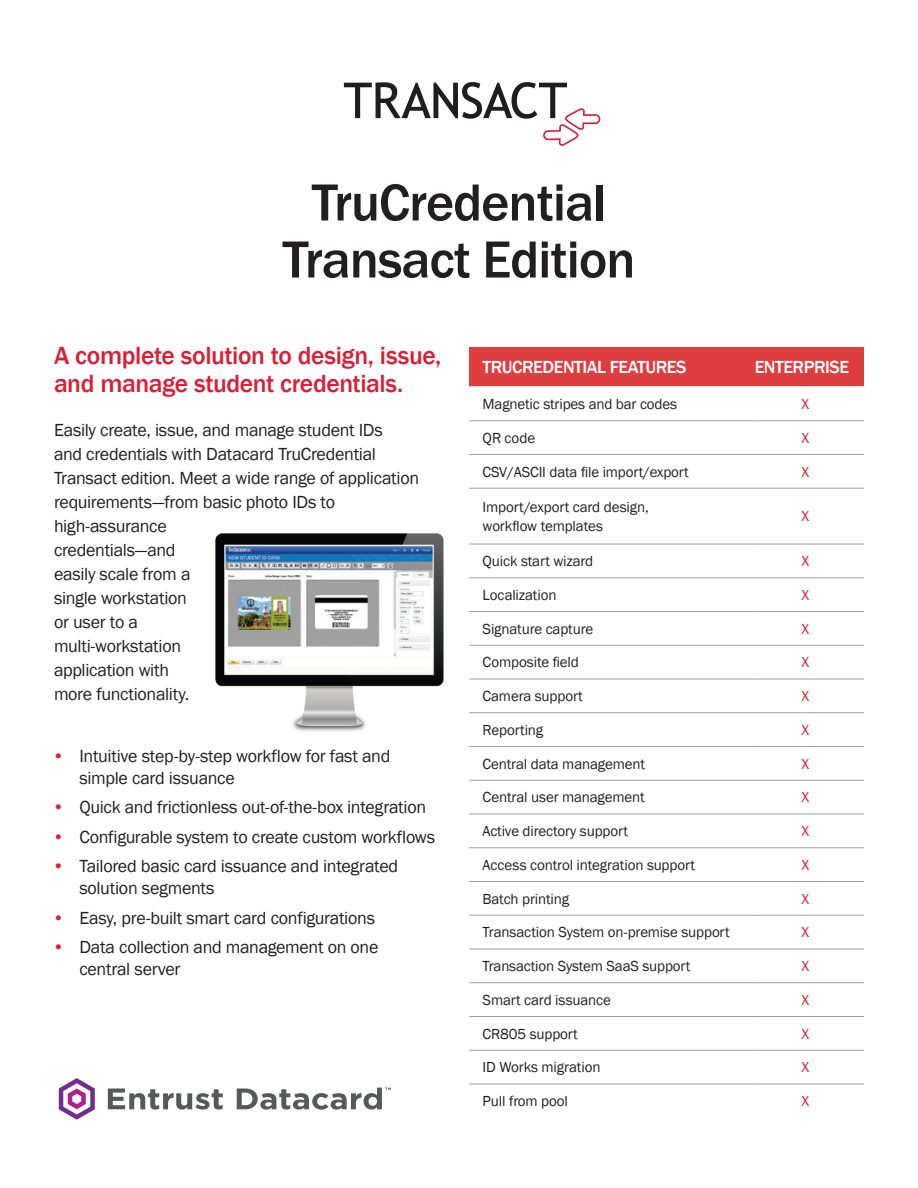
<style>
.page{position:relative;width:918px;height:1188px;background:#fff}
.page>*{position:absolute;margin:0;border:0;box-sizing:border-box;transform-origin:0 0}
.t1{font:500 54px/57px "Franklin Gothic";letter-spacing:-.02em;color:#231f20;text-align:center}
.t2{font:500 25.5px/28.5px "Franklin Gothic";letter-spacing:-.015em;color:#dc1d34}
.t3{font:18px/24px "Franklin Gothic";letter-spacing:-.02em;color:#231f20}
.t4{font:500 18px "Franklin Gothic";letter-spacing:-.025em;color:#fff}
.t5{font:15px/19.5px "Franklin Gothic";letter-spacing:-.01em;color:#231f20}
.t6{font:15px "Franklin Gothic";color:#dc1d34}
.s1{color:#de1d35}
</style>
<div class="page">
<svg style="left:344px;top:82px;width:256px;height:64px"></svg>
<img style="left:215px;top:533px;width:229px;height:199px">
<div style="left:469px;top:347px;width:395px;height:40px;background:#df3e41"></div>
<hr style="left:469px;top:386px;width:285px;height:2px;background:#fff">
<hr style="left:754px;top:386px;width:110px;height:2px;background:#fff">
<hr style="left:469px;top:420px;width:285px;height:1px;background:#9d9fa2">
<hr style="left:754px;top:420px;width:110px;height:1px;background:#9d9fa2">
<hr style="left:469px;top:454px;width:285px;height:1px;background:#9d9fa2">
<hr style="left:754px;top:454px;width:110px;height:1px;background:#9d9fa2">
<hr style="left:469px;top:488px;width:285px;height:1px;background:#9d9fa2">
<hr style="left:754px;top:488px;width:110px;height:1px;background:#9d9fa2">
<hr style="left:469px;top:544px;width:285px;height:1px;background:#9d9fa2">
<hr style="left:754px;top:544px;width:110px;height:1px;background:#9d9fa2">
<hr style="left:469px;top:577px;width:285px;height:1px;background:#9d9fa2">
<hr style="left:754px;top:577px;width:110px;height:1px;background:#9d9fa2">
<hr style="left:469px;top:611px;width:285px;height:1px;background:#9d9fa2">
<hr style="left:754px;top:611px;width:110px;height:1px;background:#9d9fa2">
<hr style="left:469px;top:645px;width:285px;height:1px;background:#9d9fa2">
<hr style="left:754px;top:645px;width:110px;height:1px;background:#9d9fa2">
<hr style="left:469px;top:679px;width:285px;height:1px;background:#9d9fa2">
<hr style="left:754px;top:679px;width:110px;height:1px;background:#9d9fa2">
<hr style="left:469px;top:712px;width:285px;height:1px;background:#9d9fa2">
<hr style="left:754px;top:712px;width:110px;height:1px;background:#9d9fa2">
<hr style="left:469px;top:746px;width:285px;height:1px;background:#9d9fa2">
<hr style="left:754px;top:746px;width:110px;height:1px;background:#9d9fa2">
<hr style="left:469px;top:780px;width:285px;height:1px;background:#9d9fa2">
<hr style="left:754px;top:780px;width:110px;height:1px;background:#9d9fa2">
<hr style="left:469px;top:814px;width:285px;height:1px;background:#9d9fa2">
<hr style="left:754px;top:814px;width:110px;height:1px;background:#9d9fa2">
<hr style="left:469px;top:847px;width:285px;height:1px;background:#9d9fa2">
<hr style="left:754px;top:847px;width:110px;height:1px;background:#9d9fa2">
<hr style="left:469px;top:881px;width:285px;height:1px;background:#9d9fa2">
<hr style="left:754px;top:881px;width:110px;height:1px;background:#9d9fa2">
<hr style="left:469px;top:915px;width:285px;height:1px;background:#9d9fa2">
<hr style="left:754px;top:915px;width:110px;height:1px;background:#9d9fa2">
<hr style="left:469px;top:949px;width:285px;height:1px;background:#9d9fa2">
<hr style="left:754px;top:949px;width:110px;height:1px;background:#9d9fa2">
<hr style="left:469px;top:982px;width:285px;height:1px;background:#9d9fa2">
<hr style="left:754px;top:982px;width:110px;height:1px;background:#9d9fa2">
<hr style="left:469px;top:1016px;width:285px;height:1px;background:#9d9fa2">
<hr style="left:754px;top:1016px;width:110px;height:1px;background:#9d9fa2">
<hr style="left:469px;top:1050px;width:285px;height:1px;background:#9d9fa2">
<hr style="left:754px;top:1050px;width:110px;height:1px;background:#9d9fa2">
<hr style="left:469px;top:1084px;width:285px;height:1px;background:#9d9fa2">
<hr style="left:754px;top:1084px;width:110px;height:1px;background:#9d9fa2">
<svg style="left:108px;top:1089px;width:115px;height:21px"></svg>
<svg style="left:237px;top:1088px;width:154px;height:22px"></svg>
<svg style="left:59px;top:1078px;width:36px;height:42px"></svg>
<h1 class="t1" style="left:282px;top:175px;width:355px">TruCredential<br>Transact Edition</h1>
<h2 class="t2" style="left:54px;top:341px;width:389px">A complete solution to design, issue, and manage student credentials.</h2>
<p class="t3" style="left:54px;top:419px;width:367px">Easily create, issue, and manage student IDs<br>and credentials with Datacard TruCredential<br>Transact edition. Meet a wide range of application requirements—from basic photo IDs to high-assurance<br>credentials—and<br>easily scale from a<br>single workstation<br>or user to a<br>multi-workstation<br>application with<br>more functionality.</p>
<p class="t3" style="left:79px;top:745px;width:312px;line-height:22.5px;text-indent:-27px"><span class="s1">•</span> Intuitive step-by-step workflow for fast and simple card issuance</p>
<p class="t3" style="left:52px;top:796px;width:375px"><span class="s1">•</span> Quick and frictionless out-of-the-box integration</p>
<p class="t3" style="left:52px;top:825px;width:384px"><span class="s1">•</span> Configurable system to create custom workflows</p>
<p class="t3" style="left:79px;top:855px;width:320px;line-height:22.5px;text-indent:-27px"><span class="s1">•</span> Tailored basic card issuance and integrated solution segments</p>
<p class="t3" style="left:52px;top:906px;width:324px"><span class="s1">•</span> Easy, pre-built smart card configurations</p>
<p class="t3" style="left:79px;top:936px;width:301px;line-height:22.5px;text-indent:-27px"><span class="s1">•</span> Data collection and management on one central server</p>
<p class="t4" style="left:483px;top:356px;width:205px">TRUCREDENTIAL FEATURES</p>
<p class="t4" style="left:755px;top:356px;width:96px">ENTERPRISE</p>
<p class="t5" style="left:483px;top:395px;width:196px">Magnetic stripes and bar codes</p>
<p class="t6" style="left:802px;top:395px;width:9px">X</p>
<p class="t5" style="left:483px;top:428px;width:54px">QR code</p>
<p class="t6" style="left:802px;top:429px;width:9px">X</p>
<p class="t5" style="left:483px;top:462px;width:208px">CSV/ASCII data file import/export</p>
<p class="t6" style="left:802px;top:462px;width:9px">X</p>
<p class="t5" style="left:483px;top:497px;width:168px">Import/export card design, workflow templates</p>
<p class="t6" style="left:802px;top:507px;width:9px">X</p>
<p class="t5" style="left:483px;top:552px;width:112px">Quick start wizard</p>
<p class="t6" style="left:802px;top:552px;width:9px">X</p>
<p class="t5" style="left:483px;top:585px;width:75px">Localization</p>
<p class="t6" style="left:802px;top:586px;width:9px">X</p>
<p class="t5" style="left:483px;top:619px;width:112px">Signature capture</p>
<p class="t6" style="left:802px;top:619px;width:9px">X</p>
<p class="t5" style="left:483px;top:653px;width:98px">Composite field</p>
<p class="t6" style="left:802px;top:653px;width:9px">X</p>
<p class="t5" style="left:483px;top:687px;width:102px">Camera support</p>
<p class="t6" style="left:802px;top:687px;width:9px">X</p>
<p class="t5" style="left:483px;top:720px;width:62px">Reporting</p>
<p class="t6" style="left:802px;top:721px;width:9px">X</p>
<p class="t5" style="left:483px;top:754px;width:164px">Central data management</p>
<p class="t6" style="left:802px;top:754px;width:9px">X</p>
<p class="t5" style="left:483px;top:788px;width:164px">Central user management</p>
<p class="t6" style="left:802px;top:788px;width:9px">X</p>
<p class="t5" style="left:483px;top:822px;width:147px">Active directory support</p>
<p class="t6" style="left:802px;top:822px;width:9px">X</p>
<p class="t5" style="left:483px;top:855px;width:214px">Access control integration support</p>
<p class="t6" style="left:802px;top:856px;width:9px">X</p>
<p class="t5" style="left:483px;top:889px;width:88px">Batch printing</p>
<p class="t6" style="left:802px;top:889px;width:9px">X</p>
<p class="t5" style="left:483px;top:923px;width:249px">Transaction System on-premise support</p>
<p class="t6" style="left:802px;top:923px;width:9px">X</p>
<p class="t5" style="left:483px;top:957px;width:209px">Transaction System SaaS support</p>
<p class="t6" style="left:802px;top:957px;width:9px">X</p>
<p class="t5" style="left:483px;top:990px;width:130px">Smart card issuance</p>
<p class="t6" style="left:802px;top:991px;width:9px">X</p>
<p class="t5" style="left:483px;top:1024px;width:97px">CR805 support</p>
<p class="t6" style="left:802px;top:1024px;width:9px">X</p>
<p class="t5" style="left:483px;top:1058px;width:119px">ID Works migration</p>
<p class="t6" style="left:802px;top:1058px;width:9px">X</p>
<p class="t5" style="left:483px;top:1092px;width:87px">Pull from pool</p>
<p class="t6" style="left:802px;top:1092px;width:9px">X</p>
</div>
